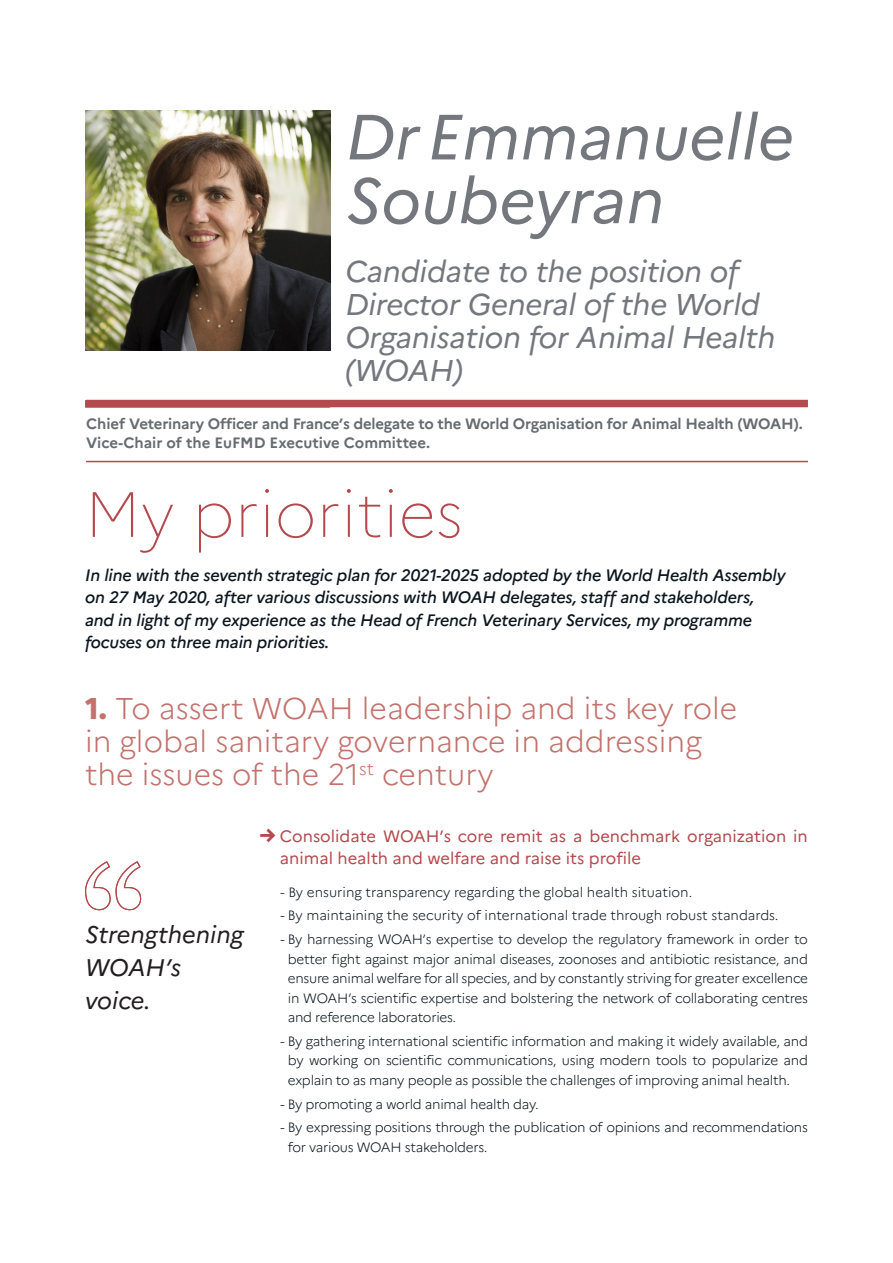
<style>
.page{position:relative;width:893px;height:1263px;background:#fff}
.page>*{position:absolute;margin:0;border:0;box-sizing:border-box;transform-origin:0 0}
.citation{font:italic 63.75px/63.8px "Marianne";color:#74787e}
.texte{font:100 63.75px "Marianne";color:#b4494e}
._03_Gd_inter{font:300 30px/33px "Marianne";color:#c3726d}
.citation-2{font:italic 30px/33px "Marianne";letter-spacing:-.01em;color:#74787e}
.citation-3{font:italic 24px/33px "Marianne";color:#231f20}
._01_texte_courant{font:italic 500 16.5px/22.5px "Marianne";letter-spacing:-.01em;color:#0c161f}
._02_inter{font:16.5px/22.5px "Marianne";color:#b4494e}
.t1{font:700 15px/19.5px "Marianne";letter-spacing:-.015em;color:#676c72}
._01_texte_courant-2{font:300 13.5px/19.5px "Marianne";letter-spacing:-.02em;color:#0c161f;text-align:justify}
._01_texte_courant-3{font:300 13.5px "Marianne";color:#0c161f}
.s1{font-weight:800}
.s2{font-weight:800;font-size:21px}
</style>
<div class="page">
<div style="left:86px;top:400px;width:722px;height:7px;background:#b4494e"></div>
<hr style="left:86px;top:461px;width:722px;height:1px;background:#b4494e">
<div style="left:85px;top:400px;width:245px;height:8px;background:#b4494e"></div>
<img style="left:85px;top:111px;width:245px;height:240px">
<svg style="left:85px;top:861px;width:57px;height:50px"></svg>
<p class="citation" style="left:345px;top:105px;width:450px">DrEmmanuelle<br>Soubeyran</p>
<p class="citation-2" style="left:345px;top:254px;width:431px">Candidate to the position of<br>Director General of the World<br>Organisation for Animal Health (WOAH)</p>
<p class="t1" style="left:86px;top:413px;width:718px">Chief Veterinary Officer and France’s delegate to the World Organisation for Animal Health (WOAH).<br>Vice-Chair of the EuFMD Executive Committee.</p>
<p class="texte" style="left:85px;top:475px;width:380px">My priorities</p>
<p class="_01_texte_courant" style="left:85px;top:563px;width:702px">In line with the seventh strategic plan for 2021-2025 adopted by the World Health Assembly on 27 May 2020, after various discussions with WOAH delegates, staff and stakeholders, and in light of my experience as the Head of French Veterinary Services, my programme focuses on three main priorities.</p>
<p class="_03_Gd_inter" style="left:85px;top:692px;width:654px"><span class="s1">1.</span> To assert WOAH leadership and its key role in global sanitary governance in addressing the issues of the 21<sup>st</sup> century</p>
<p class="_02_inter" style="left:280px;top:825px;width:529px;text-indent:-21px"><span class="s2">→</span> Consolidate WOAH’s core remit as a benchmark organization in animal health and welfare and raise its profile</p>
<p class="_01_texte_courant-3" style="left:281px;top:884px;width:413px">- By ensuring transparency regarding the global health situation.</p>
<p class="_01_texte_courant-3" style="left:281px;top:907px;width:499px">- By maintaining the security of international trade through robust standards.</p>
<p class="_01_texte_courant-2" style="left:288px;top:930px;width:522px;text-indent:-7px">- By harnessing WOAH’s expertise to develop the regulatory framework in order to better fight against major animal diseases, zoonoses and antibiotic resistance, and ensure animal welfare for all species, and by constantly striving for greater excellence in WOAH’s scientific expertise and bolstering the network of collaborating centres and reference laboratories.</p>
<p class="_01_texte_courant-2" style="left:288px;top:1031px;width:522px;text-indent:-7px">- By gathering international scientific information and making it widely available, and by working on scientific communications, using modern tools to popularize and explain to as many people as possible the challenges of improving animal health.</p>
<p class="_01_texte_courant-2" style="left:281px;top:1094px;width:260px">- By promoting a world animal health day.</p>
<p class="_01_texte_courant-2" style="left:288px;top:1118px;width:522px;text-indent:-7px">- By expressing positions through the publication of opinions and recommendations for various WOAH stakeholders.</p>
<p class="citation-3" style="left:85px;top:918px;width:160px">Strengthening<br>WOAH’s voice.</p>
</div>
